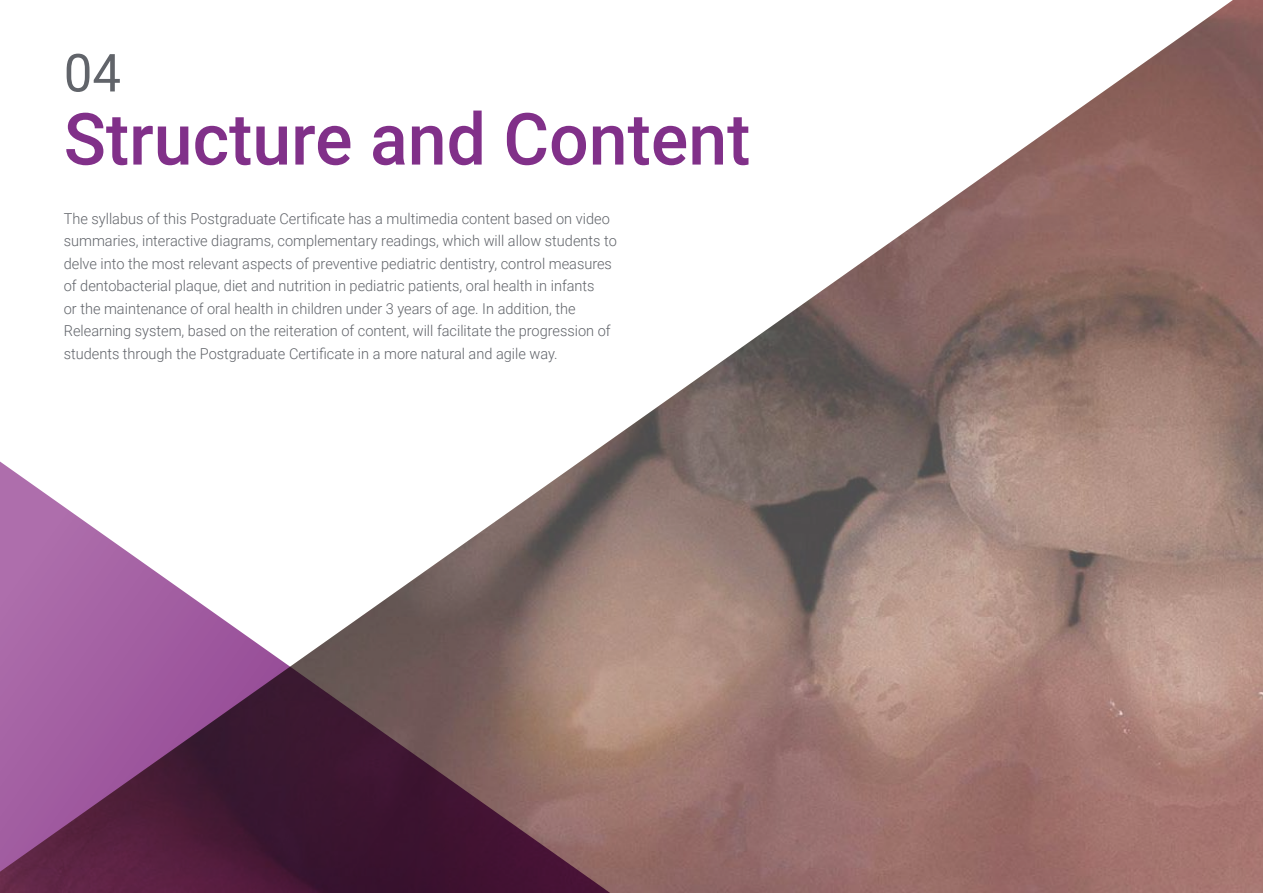
<style>
.page{position:relative;width:1263px;height:893px;background:#fff}
.page>*{position:absolute;margin:0;border:0;box-sizing:border-box;transform-origin:0 0}
.t1{font:500 72px "Roboto";color:#813089}
.t2{font:52.5px "Roboto";color:#61646a}
.t3{font:300 15px/22.5px "Roboto";color:#61646a}
</style>
<div class="page">
<img style="left:602px;top:0;width:661px;height:893px">
<svg style="left:0;top:446px;width:640px;height:447px"></svg>
<h2 class="t2" style="left:64px;top:36px;width:59px">04</h2>
<h1 class="t1" style="left:64px;top:89px;width:688px">Structure and Content</h1>
<p class="t3" style="left:64px;top:207px;width:554px">The syllabus of this Postgraduate Certificate has a multimedia content based on video summaries, interactive diagrams, complementary readings, which will allow students to delve into the most relevant aspects of preventive pediatric dentistry, control measures of dentobacterial plaque, diet and nutrition in pediatric patients, oral health in infants<br>or the maintenance of oral health in children under 3 years of age. In addition, the Relearning system, based on the reiteration of content, will facilitate the progression of students through the Postgraduate Certificate in a more natural and agile way.</p>
</div>
